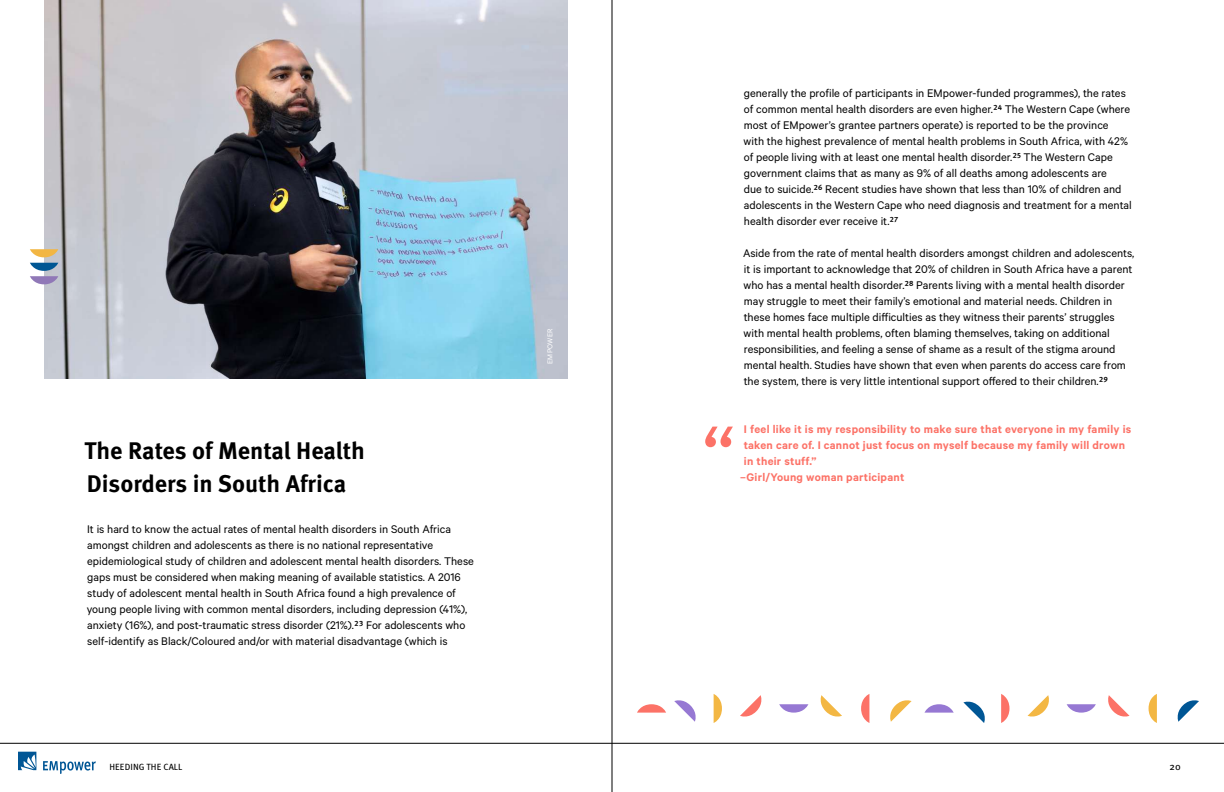
<style>
.page{position:relative;width:1224px;height:792px;background:#fff}
.page>*{position:absolute;margin:0;border:0;box-sizing:border-box;transform-origin:0 0}
.t1{font:100px "Calibre";color:#fc7267}
.t2{font:700 24px/33.3px "Meta Pro";color:#000}
.t3{font:12.5px/16px "Calibre";color:#000}
.t4{font:600 12.5px/16px "Calibre";letter-spacing:.02em;color:#fc7267}
.t5{font:10px "Meta Pro";color:#000}
.t6{font:9px "Meta Pro";letter-spacing:.01em;color:#000}
.t7{font:8px "Calibre";letter-spacing:.025em;color:#fff}
.s1{font-family:"Meta Pro"}
</style>
<div class="page">
<img style="left:44px;top:0;width:524px;height:378px">
<svg style="left:1067px;top:704px;width:29px;height:9px"></svg>
<svg style="left:1108px;top:695px;width:22px;height:22px"></svg>
<svg style="left:1149px;top:694px;width:8px;height:29px"></svg>
<svg style="left:1177px;top:700px;width:22px;height:22px"></svg>
<svg style="left:637px;top:704px;width:29px;height:9px"></svg>
<svg style="left:674px;top:700px;width:22px;height:22px"></svg>
<svg style="left:714px;top:694px;width:8px;height:29px"></svg>
<svg style="left:740px;top:695px;width:22px;height:22px"></svg>
<svg style="left:779px;top:704px;width:29px;height:9px"></svg>
<svg style="left:820px;top:695px;width:22px;height:22px"></svg>
<svg style="left:861px;top:694px;width:8px;height:29px"></svg>
<svg style="left:890px;top:700px;width:22px;height:22px"></svg>
<svg style="left:925px;top:704px;width:29px;height:9px"></svg>
<svg style="left:963px;top:701px;width:22px;height:22px"></svg>
<svg style="left:1001px;top:694px;width:9px;height:29px"></svg>
<svg style="left:1028px;top:695px;width:21px;height:22px"></svg>
<svg style="left:30px;top:249px;width:28px;height:8px"></svg>
<svg style="left:30px;top:263px;width:28px;height:21px"></svg>
<hr style="left:0;top:743px;width:1224px;height:1px;background:#000">
<svg style="left:18px;top:752px;width:18px;height:18px"></svg>
<svg style="left:43px;top:761px;width:53px;height:13px"></svg>
<hr style="left:612px;top:0;width:1px;height:792px;background:#000">
<h2 class="t2" style="left:84px;top:435px;width:282px">The Rates of Mental Health<br>Disorders in South Africa</h2>
<p class="t3" style="left:87px;top:520px;width:389px">It is hard to know the actual rates of mental health disorders in South Africa amongst children and adolescents as there is no national representative epidemiological study of children and adolescent mental health disorders. These gaps must be considered when making meaning of available statistics. A 2016 study of adolescent mental health in South Africa found a high prevalence of young people living with common mental disorders, including depression (41%), anxiety (16%), and post-traumatic stress disorder (21%).<span class="s1">²³</span> For adolescents who self-identify as Black/Coloured and/or with material disadvantage (which is</p>
<p class="t7" style="left:545px;top:364px;width:37px;rotate:-90deg">EMPOWER</p>
<p class="t3" style="left:744px;top:85px;width:390px">generally the profile of participants in EMpower-funded programmes), the rates of common mental health disorders are even higher.<span class="s1">²⁴</span> The Western Cape (where most of EMpower’s grantee partners operate) is reported to be the province with the highest prevalence of mental health problems in South Africa, with 42% of people living with at least one mental health disorder.<span class="s1">²⁵</span> The Western Cape government claims that as many as 9% of all deaths among adolescents are<br>due to suicide.<span class="s1">²⁶</span> Recent studies have shown that less than 10% of children and adolescents in the Western Cape who need diagnosis and treatment for a mental health disorder ever receive it.<span class="s1">²⁷</span></p>
<p class="t3" style="left:743px;top:245px;width:393px">Aside from the rate of mental health disorders amongst children and adolescents, it is important to acknowledge that 20% of children in South Africa have a parent who has a mental health disorder.<span class="s1">²⁸</span> Parents living with a mental health disorder may struggle to meet their family’s emotional and material needs. Children in these homes face multiple difficulties as they witness their parents’ struggles with mental health problems, often blaming themselves, taking on additional responsibilities, and feeling a sense of shame as a result of the stigma around mental health. Studies have shown that even when parents do access care from the system, there is very little intentional support offered to their children.<span class="s1">²⁹</span></p>
<p class="t4" style="left:740px;top:421px;width:393px">I feel like it is my responsibility to make sure that everyone in my family is taken care of. I cannot just focus on myself because my family will drown in their stuff.”<br>–Girl/Young woman participant</p>
<h1 class="t1" style="left:703px;top:399px;width:34px">“</h1>
<p class="t6" style="left:109px;top:761px;width:74px">HEEDING THE CALL</p>
<p class="t5" style="left:1170px;top:761px;width:13px">20</p>
</div>
